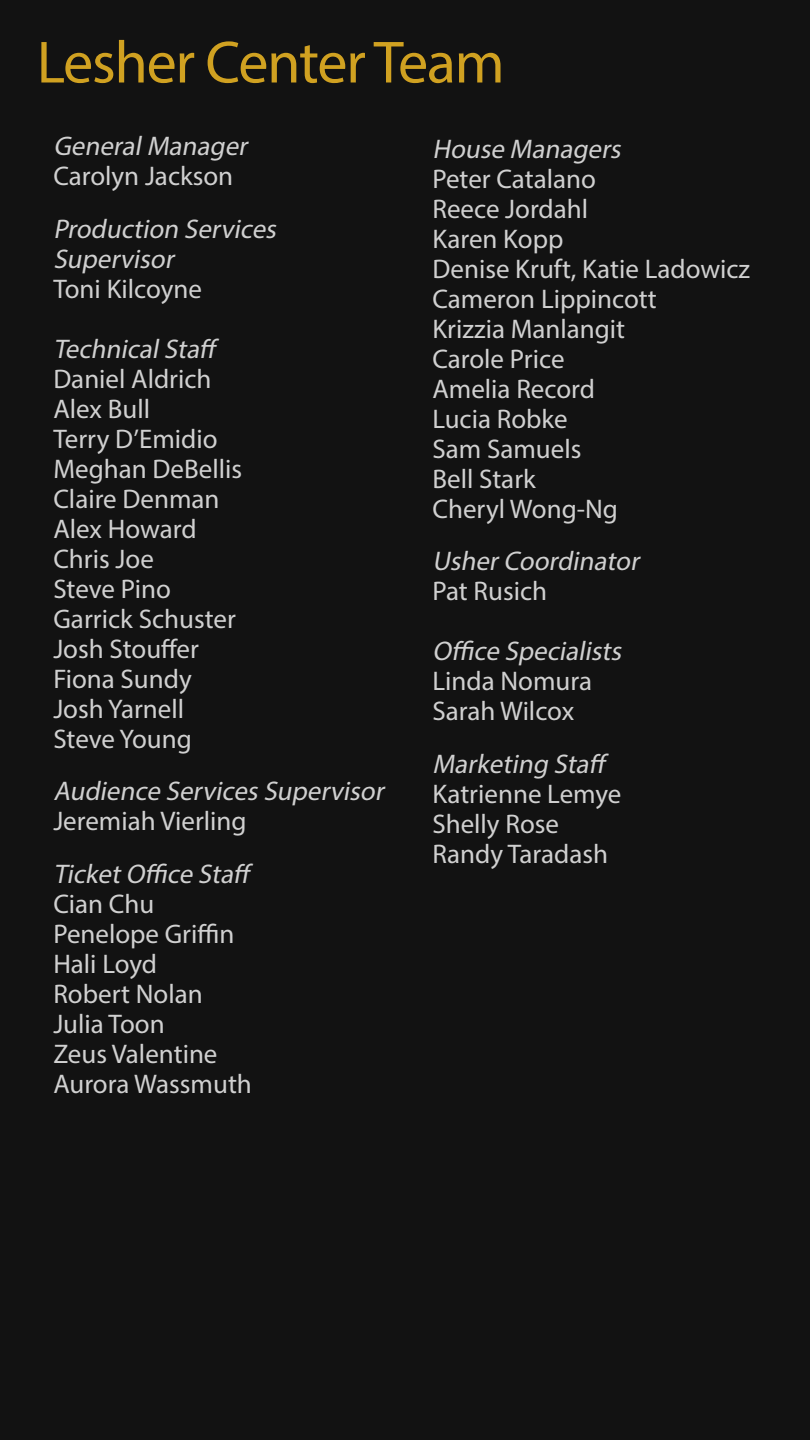
<style>
.page{position:relative;width:810px;height:1440px;background:#121212}
.page>*{position:absolute;margin:0;border:0;box-sizing:border-box;transform-origin:0 0}
.Subhead{font:60px "Myriad Pro";letter-spacing:-.02em;color:#ffc425}
.Donor_Names{font:27px/30px "Myriad Pro";color:#fff}
.Donor_Names-2{font:italic 27px/30px "Myriad Pro";color:#fff}
.s1{font-style:normal}
.s2{font-style:italic}
</style>
<div class="page">
<p class="Subhead" style="left:37px;top:25px;width:469px">Lesher Center Team</p>
<p class="Donor_Names-2" style="left:53px;top:131px;width:201px">GeneralManager<br><span class="s1">Carolyn Jackson</span></p>
<p class="Donor_Names-2" style="left:53px;top:213px;width:230px">Production Services<br>Supervisor<br><span class="s1">Toni Kilcoyne</span></p>
<p class="Donor_Names" style="left:53px;top:333px;width:190px"><span class="s2">TechnicalStaff<br></span>Daniel Aldrich<br>Alex Bull<br>Terry D’Emidio<br>Meghan DeBellis<br>Claire Denman<br>Alex Howard<br>Chris Joe<br>Steve Pino<br>Garrick Schuster<br>Josh Stouffer<br>Fiona Sundy<br>Josh Yarnell<br>Steve Young</p>
<p class="Donor_Names-2" style="left:53px;top:776px;width:337px">Audience Services Supervisor<br><span class="s1">Jeremiah Vierling</span></p>
<p class="Donor_Names" style="left:53px;top:858px;width:203px"><span class="s2">TicketOffice Staff<br></span>Cian Chu<br>Penelope Griffin<br>Hali Loyd<br>Robert Nolan<br>Julia Toon<br>Zeus Valentine<br>Aurora Wassmuth</p>
<p class="Donor_Names" style="left:432px;top:133px;width:319px"><span class="s2">House Managers<br></span>Peter Catalano<br>Reece Jordahl<br>Karen Kopp<br>Denise Kruft, Katie Ladowicz<br>Cameron Lippincott<br>Krizzia Manlangit<br>Carole Price<br>Amelia Record<br>Lucia Robke<br>Sam Samuels<br>Bell Stark<br>Cheryl Wong-Ng</p>
<p class="Donor_Names-2" style="left:432px;top:546px;width:214px">UsherCoordinator<br><span class="s1">Pat Rusich</span></p>
<p class="Donor_Names" style="left:432px;top:636px;width:196px"><span class="s2">Office Specialists<br></span>Linda Nomura<br>Sarah Wilcox</p>
<p class="Donor_Names" style="left:432px;top:748px;width:190px"><span class="s2">Marketing Staff<br></span>Katrienne Lemye<br>Shelly Rose<br>Randy Taradash</p>
</div>
